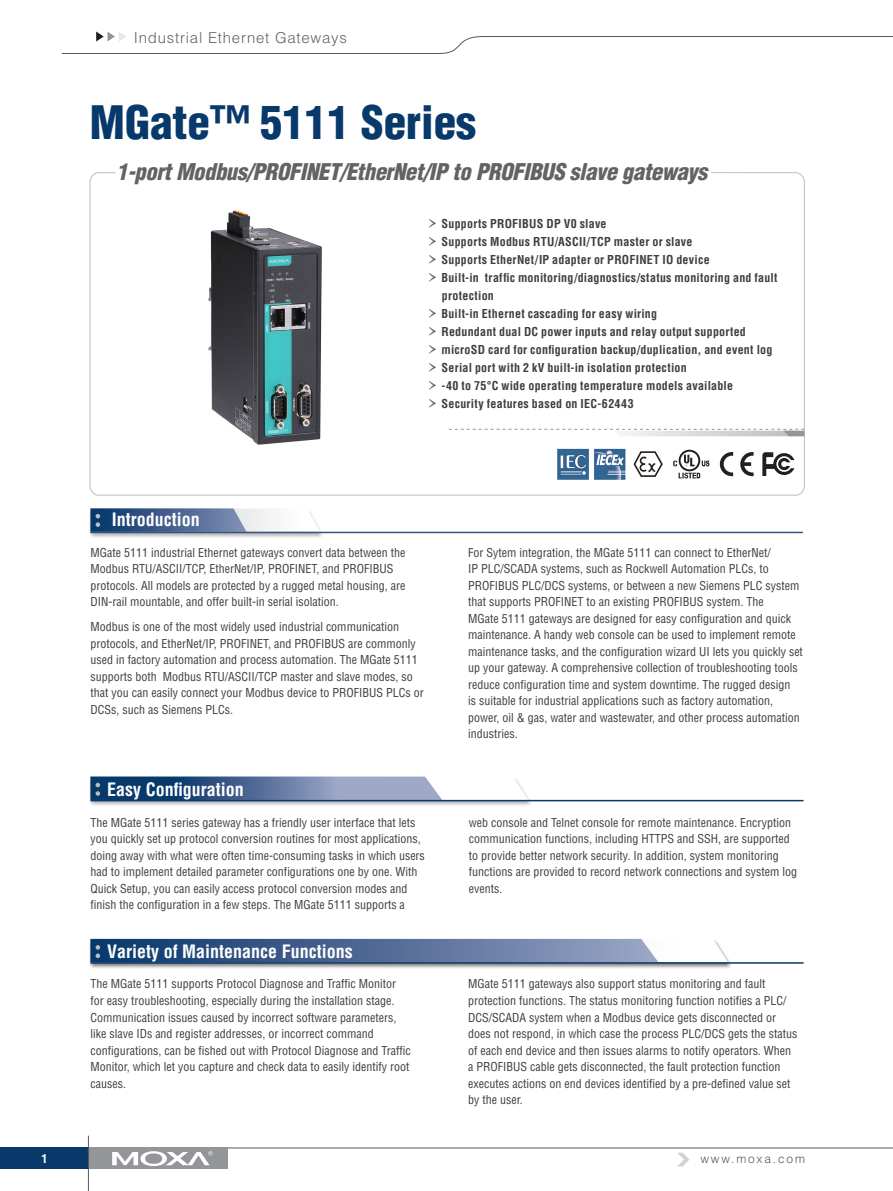
<style>
.page{position:relative;width:893px;height:1191px;background:#fff}
.page>*{position:absolute;margin:0;border:0;box-sizing:border-box;transform-origin:0 0}
.pro_name{font:900 condensed 45px "Helvetica";color:#08396b}
.pro_des{font:italic 900 condensed 22.5px "Helvetica";letter-spacing:-.015em;color:#636366}
.topic{font:700 condensed 18px "Helvetica";color:#fff}
.t1{font:300 15px "Helvetica";letter-spacing:.05em;color:#636366}
.body{font:condensed 12px/16.5px "Helvetica";color:#3e3e3f}
.t2{font:700 condensed 12px/18px "Helvetica";letter-spacing:.02em;color:#3e3e3f}
.t3{font:300 12px "Helvetica";letter-spacing:.15em;color:#57585a}
.t4{font:700 condensed 12px "Helvetica";color:#fff}
.s1{font-family:"Garamond Premr Pro";font-weight:400;font-stretch:normal;font-size:24px;color:#636366}
</style>
<div class="page">
<svg style="left:61px;top:32px;width:832px;height:22px"></svg>
<hr style="left:0;top:1147px;width:893px;height:1px;background:#57585a">
<div style="left:0;top:1147px;width:90px;height:22px;background:#08396b"></div>
<div style="left:90px;top:1147px;width:138px;height:22px;background:#939598"></div>
<svg style="left:112px;top:1151px;width:101px;height:15px"></svg>
<hr style="left:88px;top:1135px;width:1px;height:56px;background:#59595c">
<svg style="left:678px;top:1152px;width:11px;height:14px"></svg>
<svg style="left:449px;top:429px;width:355px;height:7px"></svg>
<div style="left:88px;top:508px;width:237px;height:30px;background:#231f20;opacity:.35"></div>
<svg style="left:90px;top:508px;width:230px;height:24px"></svg>
<hr style="left:90px;top:532px;width:713px;height:1px;background:#325282">
<div style="left:88px;top:939px;width:644px;height:30px;background:#231f20;opacity:.35"></div>
<hr style="left:90px;top:962px;width:713px;height:1px;background:#08396b">
<svg style="left:90px;top:939px;width:638px;height:24px;background:#627aa0"></svg>
<div style="left:88px;top:776px;width:445px;height:30px;background:#231f20;opacity:.35"></div>
<hr style="left:90px;top:800px;width:713px;height:1px;background:#08396b">
<svg style="left:90px;top:776px;width:438px;height:24px"></svg>
<svg style="left:720px;top:452px;width:13px;height:24px"></svg>
<svg style="left:740px;top:452px;width:14px;height:24px"></svg>
<svg style="left:762px;top:452px;width:32px;height:24px"></svg>
<svg style="left:673px;top:450px;width:36px;height:28px"></svg>
<svg style="left:633px;top:451px;width:30px;height:26px"></svg>
<img style="left:557px;top:448px;width:69px;height:32px">
<img style="left:208px;top:210px;width:113px;height:234px">
<p class="t1" style="left:134px;top:29px;width:215px">Industrial Ethernet Gateways</p>
<p class="pro_name" style="left:90px;top:94px;width:388px">MGate™ 5111 Series</p>
<p class="pro_des" style="left:117px;top:158px;width:592px">1-port Modbus/PROFINET/EtherNet/IP to PROFIBUS slave gateways</p>
<p class="topic" style="left:112px;top:509px;width:90px">Introduction</p>
<p class="t2" style="left:427px;top:215px;width:181px"><span class="s1">›</span> Supports PROFIBUS DP V0 slave</p>
<p class="t2" style="left:427px;top:233px;width:267px"><span class="s1">›</span> Supports Modbus RTU/ASCII/TCP master or slave</p>
<p class="t2" style="left:427px;top:251px;width:284px"><span class="s1">›</span> Supports EtherNet/IP adapter or PROFINET IO device</p>
<p class="t2" style="left:442px;top:269px;width:337px;text-indent:-15px"><span class="s1">›</span> Built-in traffic monitoring/diagnostics/status monitoring and fault protection</p>
<p class="t2" style="left:427px;top:305px;width:232px"><span class="s1">›</span> Built-in Ethernet cascading for easy wiring</p>
<p class="t2" style="left:427px;top:323px;width:320px"><span class="s1">›</span> Redundant dual DC power inputs and relay output supported</p>
<p class="t2" style="left:427px;top:341px;width:347px"><span class="s1">›</span> microSD card for configuration backup/duplication, and event log</p>
<p class="t2" style="left:427px;top:359px;width:261px"><span class="s1">›</span> Serial port with 2 kV built-in isolation protection</p>
<p class="t2" style="left:427px;top:377px;width:308px"><span class="s1">›</span> -40 to 75°C wide operating temperature models available</p>
<p class="t2" style="left:427px;top:395px;width:208px"><span class="s1">›</span> Security features based on IEC-62443</p>
<p class="body" style="left:90px;top:543px;width:317px">MGate 5111 industrial Ethernet gateways convert data between the Modbus RTU/ASCII/TCP, EtherNet/IP, PROFINET, and PROFIBUS protocols. All models are protected by a rugged metal housing, are DIN-rail mountable, and offer built-in serial isolation.</p>
<p class="body" style="left:90px;top:618px;width:335px">Modbus is one of the most widely used industrial communication protocols, and EtherNet/IP, PROFINET, and PROFIBUS are commonly used in factory automation and process automation. The MGate 5111 supports both Modbus RTU/ASCII/TCP master and slave modes, so that you can easily connect your Modbus device to PROFIBUS PLCs or DCSs, such as Siemens PLCs.</p>
<p class="topic" style="left:107px;top:778px;width:138px">Easy Configuration</p>
<p class="body" style="left:90px;top:814px;width:336px">The MGate 5111 series gateway has a friendly user interface that lets you quickly set up protocol conversion routines for most applications, doing away with what were often time-consuming tasks in which users had to implement detailed parameter configurations one by one. With Quick Setup, you can easily access protocol conversion modes and finish the configuration in a few steps. The MGate 5111 supports a</p>
<p class="topic" style="left:107px;top:941px;width:247px">Variety of Maintenance Functions</p>
<p class="body" style="left:90px;top:975px;width:322px">The MGate 5111 supports Protocol Diagnose and Traffic Monitor for easy troubleshooting, especially during the installation stage.<br>Communication issues caused by incorrect software parameters, like slave IDs and register addresses, or incorrect command configurations, can be fished out with Protocol Diagnose and Traffic Monitor, which let you capture and check data to easily identify root causes.</p>
<p class="body" style="left:468px;top:543px;width:336px">For Sytem integration, the MGate 5111 can connect to EtherNet/<br>IP PLC/SCADA systems, such as Rockwell Automation PLCs, to PROFIBUS PLC/DCS systems, or between a new Siemens PLC system that supports PROFINET to an existing PROFIBUS system. The<br>MGate 5111 gateways are designed for easy configuration and quick maintenance. A handy web console can be used to implement remote maintenance tasks, and the configuration wizard UI lets you quickly set up your gateway. A comprehensive collection of troubleshooting tools reduce configuration time and system downtime. The rugged design<br>is suitable for industrial applications such as factory automation, power, oil &amp; gas, water and wastewater, and other process automation industries.</p>
<p class="body" style="left:469px;top:814px;width:330px">web console and Telnet console for remote maintenance. Encryption communication functions, including HTTPS and SSH, are supported to provide better network security. In addition, system monitoring functions are provided to record network connections and system log events.</p>
<p class="body" style="left:468px;top:975px;width:331px">MGate 5111 gateways also support status monitoring and fault protection functions. The status monitoring function notifies a PLC/ DCS/SCADA system when a Modbus device gets disconnected or does not respond, in which case the process PLC/DCS gets the status of each end device and then issues alarms to notify operators. When a PROFIBUS cable gets disconnected, the fault protection function executes actions on end devices identified by a pre-defined value set by the user.</p>
<p class="t4" style="left:41px;top:1151px;width:7px">1</p>
<p class="t3" style="left:700px;top:1151px;width:106px">www.moxa.com</p>
</div>
